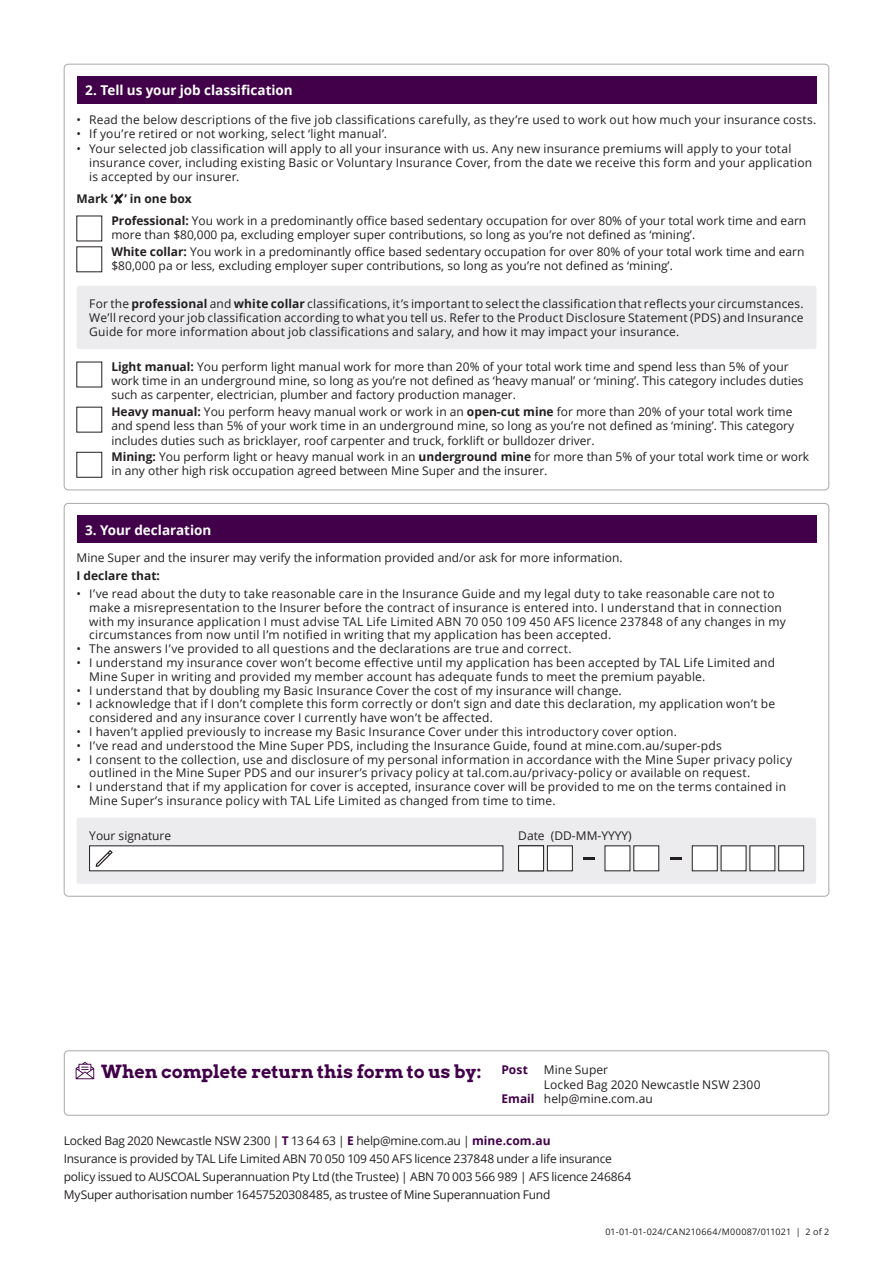
<style>
.page{position:relative;width:893px;height:1263px;background:#fff}
.page>*{position:absolute;margin:0;border:0;box-sizing:border-box;transform-origin:0 0}
.t1{font:700 18px "Arvo";color:#410049}
.t2{font:700 13.5px "Open Sans";color:#fff}
.t3{font:12px/14.2px "Open Sans";letter-spacing:.01em;color:#231f20}
.t4{font:12px/18px "Open Sans";letter-spacing:-.02em;color:#231f20}
.t5{font:700 12px "Open Sans";color:#231f20}
.t6{font:9px "Open Sans";letter-spacing:.02em;color:#231f20}
.s1{font-weight:700}
.s2{font-weight:700;color:#410049}
</style>
<div class="page">
<div style="left:77px;top:77px;width:739px;height:27px;background:#410049"></div>
<svg style="left:114px;top:193px;width:9px;height:11px"></svg>
<div style="left:77px;top:286px;width:739px;height:63px;background:#ececee;border-radius:2px"></div>
<div style="left:77px;top:516px;width:739px;height:27px;background:#410049"></div>
<div style="left:77px;top:818px;width:739px;height:66px;background:#ececee;border-radius:2px"></div>
<div style="left:692px;top:846px;width:25px;height:25px;background:#fff"></div>
<div style="left:605px;top:846px;width:25px;height:25px;background:#fff"></div>
<div style="left:779px;top:846px;width:25px;height:25px;background:#fff"></div>
<div style="left:778px;top:845px;width:26px;height:26px;border:1px solid #231f20"></div>
<div style="left:547px;top:846px;width:25px;height:25px;background:#fff"></div>
<div style="left:547px;top:845px;width:26px;height:26px;border:1px solid #231f20"></div>
<div style="left:721px;top:846px;width:25px;height:25px;background:#fff"></div>
<div style="left:634px;top:846px;width:25px;height:25px;background:#fff"></div>
<div style="left:750px;top:846px;width:25px;height:25px;background:#fff"></div>
<div style="left:519px;top:846px;width:25px;height:25px;background:#fff"></div>
<div style="left:518px;top:845px;width:26px;height:26px;border:1px solid #231f20"></div>
<svg style="left:583px;top:857px;width:11px;height:3px"></svg>
<svg style="left:670px;top:857px;width:11px;height:3px"></svg>
<div style="left:90px;top:846px;width:413px;height:25px;background:#fff"></div>
<svg style="left:96px;top:850px;width:17px;height:17px"></svg>
<div style="left:64px;top:1050px;width:765px;height:66px;border:1px solid #a8a9ad;border-radius:4px"></div>
<svg style="left:76px;top:1062px;width:18px;height:17px"></svg>
<p class="t2" style="left:85px;top:81px;width:209px">2. Tell us your job classification</p>
<p class="t3" style="left:77px;top:112px;width:741px">• Read the below descriptions of the five job classifications carefully, as they’re used to work out how much your insurance costs.</p>
<p class="t3" style="left:77px;top:127px;width:312px">• If you’re retired or not working, select ‘light manual’.</p>
<p class="t3" style="left:89px;top:141px;width:724px;text-indent:-13px">• Your selected job classification will apply to all your insurance with us. Any new insurance premiums will apply to your total insurance cover, including existing Basic or Voluntary Insurance Cover, from the date we receive this form and your application is accepted by our insurer.</p>
<p class="t5" style="left:77px;top:190px;width:117px">Mark ‘ ’ in one box</p>
<p class="t3" style="left:111px;top:213px;width:696px"><span class="s1">Professional:</span> You work in a predominantly office based sedentary occupation for over 80% of your total work time and earn more than $80,000 pa, excluding employer super contributions, so long as you’re not defined as ‘mining’.</p>
<p class="t3" style="left:111px;top:244px;width:695px"><span class="s1">White collar:</span> You work in a predominantly office based sedentary occupation for over 80% of your total work time and earn $80,000 pa or less, excluding employer super contributions, so long as you’re not defined as ‘mining’.</p>
<p class="t3" style="left:89px;top:296px;width:716px;text-align:justify">For the <span class="s1">professional</span> and <span class="s1">white collar</span> classifications, it’s important to select the classification that reflects your circumstances.<br>We’ll record your job classification according to what you tell us. Refer to the Product Disclosure Statement (PDS) and Insurance Guide for more information about job classifications and salary, and how it may impact your insurance.</p>
<p class="t3" style="left:111px;top:359px;width:694px"><span class="s1">Light manual:</span> You perform light manual work for more than 20% of your total work time and spend less than 5% of your work time in an underground mine, so long as you’re not defined as ‘heavy manual’ or ‘mining’. This category includes duties such as carpenter, electrician, plumber and factory production manager.</p>
<p class="t3" style="left:111px;top:404px;width:684px"><span class="s1">Heavy manual:</span> You perform heavy manual work or work in an <span class="s1">open-cut mine</span> for more than 20% of your total work time and spend less than 5% of your work time in an underground mine, so long as you’re not defined as ‘mining’. This category includes duties such as bricklayer, roof carpenter and truck, forklift or bulldozer driver.</p>
<p class="t3" style="left:111px;top:449px;width:699px"><span class="s1">Mining:</span> You perform light or heavy manual work in an <span class="s1">underground mine</span> for more than 5% of your total work time or work in any other high risk occupation agreed between Mine Super and the insurer.</p>
<p class="t2" style="left:85px;top:520px;width:128px">3. Your declaration</p>
<p class="t3" style="left:77px;top:550px;width:548px">Mine Super and the insurer may verify the information provided and/or ask for more information.</p>
<p class="t5" style="left:77px;top:567px;width:85px">I declare that:</p>
<p class="t3" style="left:89px;top:586px;width:698px;line-height:13.8px;text-indent:-13px">• I’ve read about the duty to take reasonable care in the Insurance Guide and my legal duty to take reasonable care not to make a misrepresentation to the Insurer before the contract of insurance is entered into. I understand that in connection with my insurance application I must advise TAL Life Limited ABN 70 050 109 450 AFS licence 237848 of any changes in my circumstances from now until I’m notified in writing that my application has been accepted.</p>
<p class="t3" style="left:77px;top:641px;width:497px">• The answers I’ve provided to all questions and the declarations are true and correct.</p>
<p class="t3" style="left:89px;top:655px;width:687px;line-height:13.8px;text-indent:-13px">• I understand my insurance cover won’t become effective until my application has been accepted by TAL Life Limited and<br>Mine Super in writing and provided my member account has adequate funds to meet the premium payable.</p>
<p class="t3" style="left:77px;top:683px;width:547px">• I understand that by doubling my Basic Insurance Cover the cost of my insurance will change.</p>
<p class="t3" style="left:89px;top:697px;width:687px;line-height:13.8px;text-indent:-13px">• I acknowledge that if I don’t complete this form correctly or don’t sign and date this declaration, my application won’t be considered and any insurance cover I currently have won’t be affected.</p>
<p class="t3" style="left:77px;top:724px;width:602px">• I haven’t applied previously to increase my Basic Insurance Cover under this introductory cover option.</p>
<p class="t3" style="left:77px;top:738px;width:647px">• I’ve read and understood the Mine Super PDS, including the Insurance Guide, found at mine.com.au/super-pds</p>
<p class="t3" style="left:89px;top:752px;width:704px;line-height:13.8px;text-indent:-13px">• I consent to the collection, use and disclosure of my personal information in accordance with the Mine Super privacy policy outlined in the Mine Super PDS and our insurer’s privacy policy at tal.com.au/privacy-policy or available on request.</p>
<p class="t3" style="left:89px;top:779px;width:698px;line-height:13.8px;text-indent:-13px">• I understand that if my application for cover is accepted, insurance cover will be provided to me on the terms contained in<br>Mine Super’s insurance policy with TAL Life Limited as changed from time to time.</p>
<p class="t3" style="left:89px;top:828px;width:83px">Your signature</p>
<p class="t3" style="left:518px;top:828px;width:115px">Date (DD-MM-YYYY)</p>
<h1 class="t1" style="left:101px;top:1060px;width:428px">When complete return this form to us by: <sup>Post</sup></h1>
<p class="t3" style="left:544px;top:1062px;width:66px">Mine Super</p>
<p class="t3" style="left:544px;top:1077px;width:218px">Locked Bag 2020 Newcastle NSW 2300</p>
<p class="t3" style="left:501px;top:1091px;width:153px"><span class="s2">Email</span> help@mine.com.au</p>
<p class="t4" style="left:64px;top:1131px;width:569px">Locked Bag 2020 Newcastle NSW 2300 | <span class="s2">T</span> 13 64 63 | <span class="s2">E</span> help@mine.com.au | <span class="s2">mine.com.au<br></span>Insurance is provided by TAL Life Limited ABN 70 050 109 450 AFS licence 237848 under a life insurance policy issued to AUSCOAL Superannuation Pty Ltd (the Trustee) | ABN 70 003 566 989 | AFS licence 246864<br>MySuper authorisation number 16457520308485, as trustee of Mine Superannuation Fund</p>
<p class="t6" style="left:605px;top:1225px;width:225px">01-01-01-024/CAN210664/M00087/011021 | 2 of 2</p>
</div>
